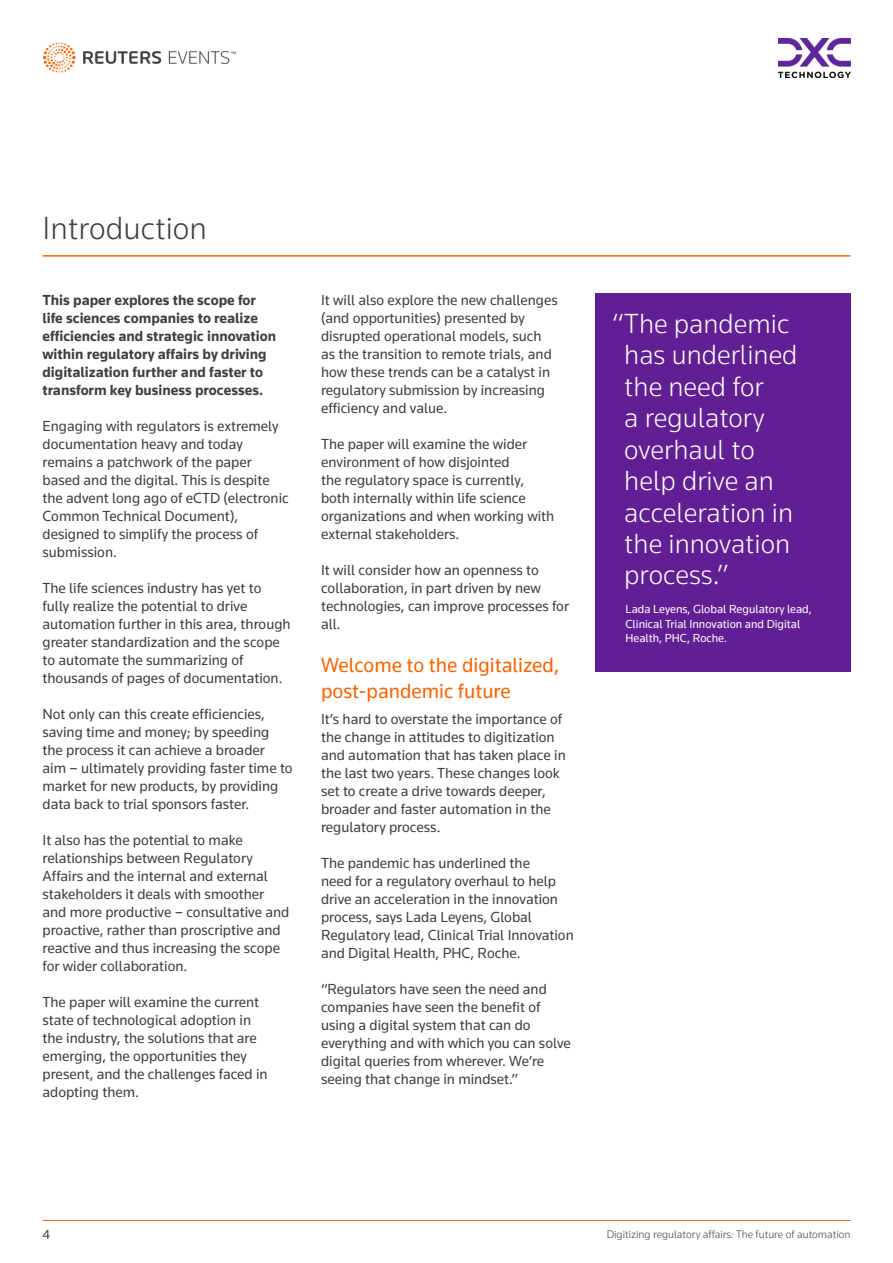
<style>
.page{position:relative;width:893px;height:1263px;background:#fff}
.page>*{position:absolute;margin:0;border:0;box-sizing:border-box;transform-origin:0 0}
.t1{font:300 33px "Knowledge 2017";color:#404040}
.t2{font:300 28.5px/31.5px "Knowledge 2017";color:#fff}
.t3{font:21px/25.2px "Knowledge 2017";color:#fa6400}
.t4{font:15px/18px "Knowledge 2017";color:#404040}
.t5{font:700 15px/18px "Knowledge 2017";color:#404040}
.t6{font:13.5px "Knowledge 2017";color:#404040}
.t7{font:12px/14.4px "Knowledge 2017";color:#fff}
.t8{font:300 11.25px "Knowledge 2017";color:#404040}
</style>
<div class="page">
<img style="left:779px;top:38px;width:71px;height:39px">
<hr style="left:43px;top:1220px;width:807px;height:1px;background:#fa6400">
<hr style="left:43px;top:255px;width:807px;height:2px;background:#fa6400">
<img style="left:43px;top:42px;width:193px;height:31px">
<div style="left:595px;top:293px;width:255px;height:379px;background:#621f95"></div>
<h1 class="t1" style="left:43px;top:208px;width:166px">Introduction</h1>
<p class="t5" style="left:43px;top:291px;width:235px">This paper explores the scope for life sciences companies to realize efficiencies and strategic innovation within regulatory affairs by driving digitalization further and faster to transform key business processes.</p>
<p class="t4" style="left:43px;top:417px;width:248px">Engaging with regulators is extremely documentation heavy and today remains a patchwork of the paper based and the digital. This is despite the advent long ago of eCTD (electronic<br>Common Technical Document), designed to simplify the process of submission.</p>
<p class="t4" style="left:43px;top:579px;width:250px">The life sciences industry has yet to fully realize the potential to drive automation further in this area, through greater standardization and the scope to automate the summarizing of thousands of pages of documentation.</p>
<p class="t4" style="left:43px;top:705px;width:252px">Not only can this create efficiencies, saving time and money; by speeding the process it can achieve a broader<br>aim – ultimately providing faster time to market for new products, by providing data back to trial sponsors faster.</p>
<p class="t4" style="left:43px;top:831px;width:248px">It also has the potential to make relationships between Regulatory Affairs and the internal and external stakeholders it deals with smoother and more productive – consultative and proactive, rather than proscriptive and reactive and thus increasing the scope for wider collaboration.</p>
<p class="t4" style="left:43px;top:993px;width:227px">The paper will examine the current state of technological adoption in the industry, the solutions that are emerging, the opportunities they present, and the challenges faced in adopting them.</p>
<p class="t4" style="left:321px;top:291px;width:238px">It will also explore the new challenges (and opportunities) presented by disrupted operational models, such as the transition to remote trials, and how these trends can be a catalyst in regulatory submission by increasing efficiency and value.</p>
<p class="t4" style="left:321px;top:435px;width:235px">The paper will examine the wider environment of how disjointed<br>the regulatory space is currently, both internally within life science organizations and when working with external stakeholders.</p>
<p class="t4" style="left:321px;top:561px;width:250px">It will consider how an openness to collaboration, in part driven by new technologies, can improve processes for all.</p>
<h3 class="t3" style="left:321px;top:652px;width:240px">Welcome to the digitalized, post-pandemic future</h3>
<p class="t4" style="left:321px;top:710px;width:246px">It’s hard to overstate the importance of the change in attitudes to digitization and automation that has taken place in the last two years. These changes look set to create a drive towards deeper, broader and faster automation in the regulatory process.</p>
<p class="t4" style="left:321px;top:854px;width:254px">The pandemic has underlined the<br>need for a regulatory overhaul to help drive an acceleration in the innovation process, says Lada Leyens, Global Regulatory lead, Clinical Trial Innovation and Digital Health, PHC, Roche.</p>
<p class="t4" style="left:321px;top:980px;width:251px">“Regulators have seen the need and companies have seen the benefit of using a digital system that can do everything and with which you can solve digital queries from wherever. We’re seeing that change in mindset.”</p>
<h2 class="t2" style="left:624px;top:307px;width:175px;text-indent:-12px">“The pandemic has underlined the need for<br>a regulatory overhaul to help drive an acceleration in the innovation process.”</h2>
<p class="t7" style="left:625px;top:602px;width:188px">Lada Leyens, Global Regulatory lead,<br>Clinical Trial Innovation and Digital<br>Health, PHC, Roche.</p>
<p class="t6" style="left:43px;top:1226px;width:9px">4</p>
<p class="t8" style="left:607px;top:1227px;width:245px">Digitizing regulatory affairs: The future of automation</p>
</div>
